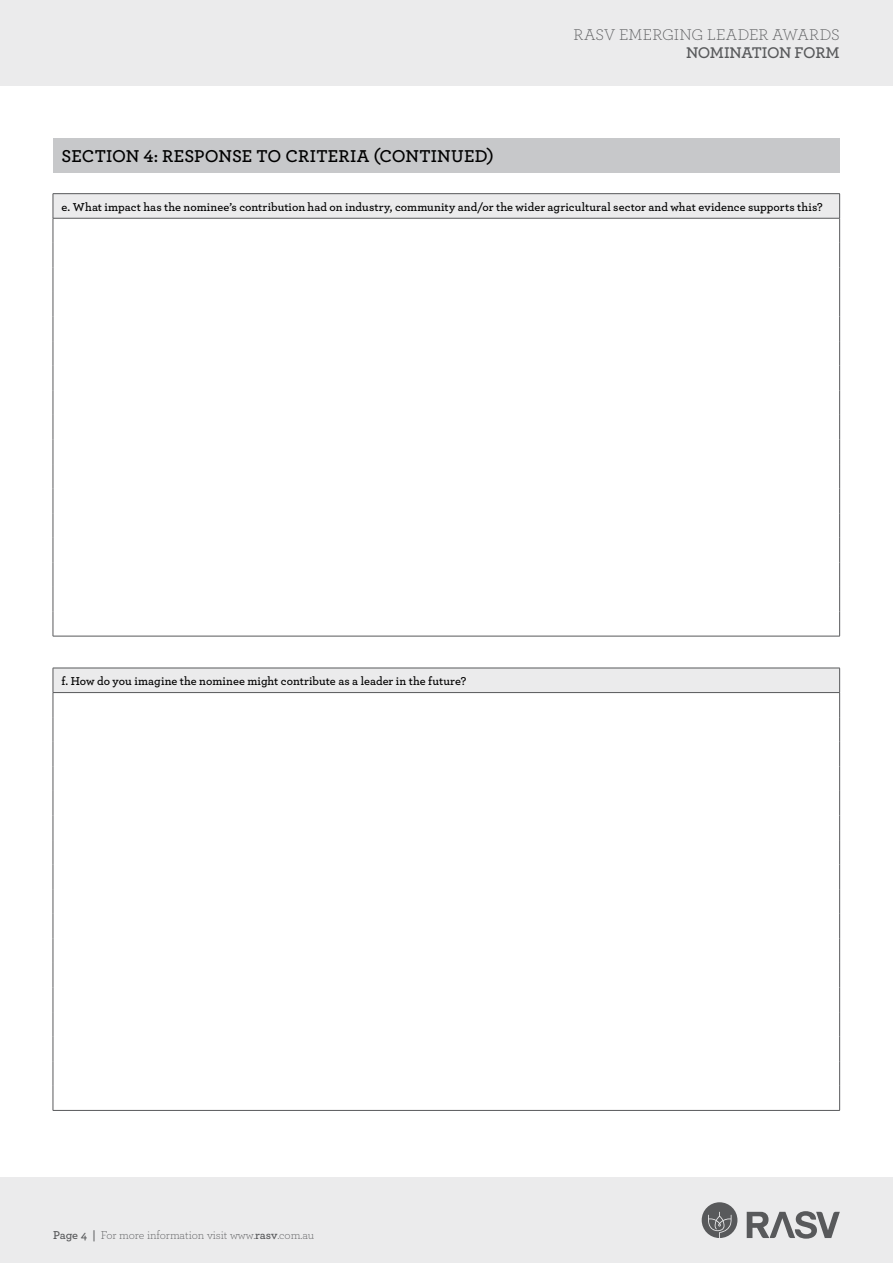
<style>
.page{position:relative;width:893px;height:1263px;background:#fff}
.page>*{position:absolute;margin:0;border:0;box-sizing:border-box;transform-origin:0 0}
.t1{font:600 18px "Archer";letter-spacing:.005em;color:#000}
.t2{font:300 16.2px "Archer";letter-spacing:.005em;color:#58595b}
.t3{font:600 16.2px "Archer";letter-spacing:-.025em;color:#58595b}
.t4{font:600 12px "Archer";letter-spacing:.005em;color:#000}
.t5{font:300 12px "Archer";letter-spacing:-.005em;color:#58595b}
.s1{font-weight:600}
</style>
<div class="page">
<div style="left:0;top:1178px;width:893px;height:85px;background:#ebebec"></div>
<svg style="left:747px;top:1211px;width:93px;height:28px"></svg>
<svg style="left:702px;top:1202px;width:35px;height:36px"></svg>
<div style="left:0;top:0;width:893px;height:85px;background:#ebebec"></div>
<div style="left:53px;top:138px;width:787px;height:34px;background:#c7c8ca"></div>
<div style="left:53px;top:194px;width:787px;height:24px;background:#ebebec"></div>
<hr style="left:53px;top:193px;width:787px;height:1px;background:#58595b">
<hr style="left:53px;top:218px;width:787px;height:1px;background:#58595b">
<svg style="left:53px;top:194px;width:1px;height:442px"></svg>
<svg style="left:839px;top:194px;width:1px;height:442px"></svg>
<hr style="left:53px;top:636px;width:787px;height:1px;background:#58595b">
<div style="left:53px;top:668px;width:787px;height:24px;background:#ebebec"></div>
<hr style="left:53px;top:668px;width:787px;height:1px;background:#58595b">
<hr style="left:53px;top:692px;width:787px;height:1px;background:#58595b">
<svg style="left:53px;top:668px;width:1px;height:442px"></svg>
<svg style="left:839px;top:668px;width:1px;height:442px"></svg>
<hr style="left:53px;top:1110px;width:787px;height:1px;background:#58595b">
<h2 class="t2" style="left:573px;top:24px;width:268px">RASV EMERGING LEADER AWARDS</h2>
<h2 class="t3" style="left:686px;top:40px;width:155px">NOMINATION FORM</h2>
<h1 class="t1" style="left:62px;top:143px;width:434px">SECTION 4: RESPONSE TO CRITERIA (CONTINUED)</h1>
<p class="t4" style="left:61px;top:198px;width:763px">e. What impact has the nominee’s contribution had on industry, community and/or the wider agricultural sector and what evidence supports this?</p>
<p class="t4" style="left:61px;top:672px;width:406px">f. How do you imagine the nominee might contribute as a leader in the future?</p>
<p class="t5" style="left:53px;top:1227px;width:263px"><span class="s1">Page 4 |</span> For more information visit www.<span class="s1">rasv</span>.com.au</p>
</div>
